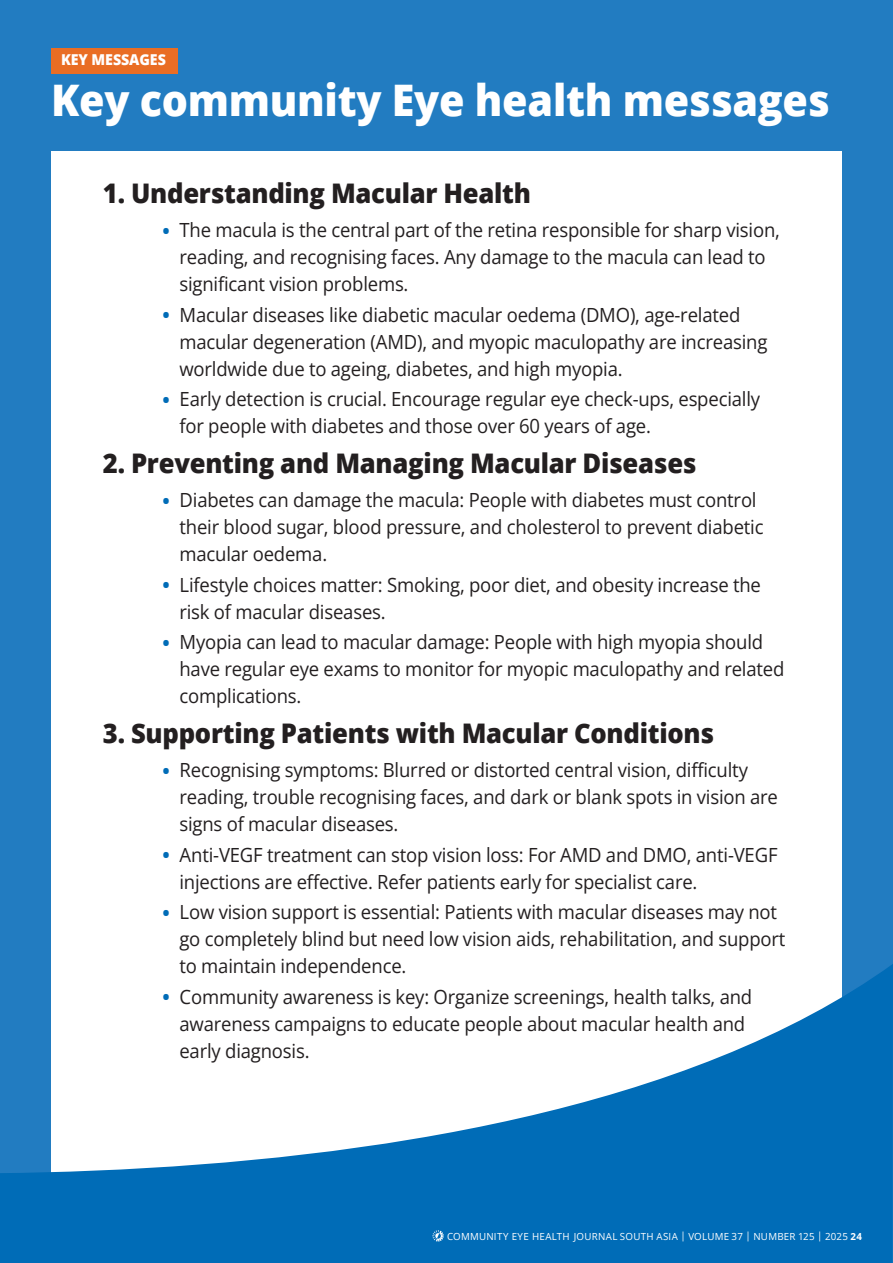
<style>
.page{position:relative;width:893px;height:1263px;background:#227cc1}
.page>*{position:absolute;margin:0;border:0;box-sizing:border-box;transform-origin:0 0}
.t1{font:800 43.5px "Open Sans";letter-spacing:-.005em;color:#fff;scale:.95 1}
.t2{font:800 27px "Open Sans";letter-spacing:-.01em;color:#231f20;scale:.95 1}
.t3{font:19.5px/27px "Open Sans";letter-spacing:-.01em;color:#231f20;scale:.95 1}
.t4{font:800 15px "Open Sans";letter-spacing:-.005em;color:#fff;scale:.95 1}
.t5{font:9.75px "Open Sans";letter-spacing:.025em;color:#fff}
.s1{font-weight:700;color:#006cb7}
.s2{font-weight:700}
</style>
<div class="page">
<div style="left:51px;top:151px;width:791px;height:1052px;background:#fff"></div>
<svg style="left:0;top:964px;width:893px;height:299px"></svg>
<svg style="left:432px;top:1230px;width:12px;height:11px"></svg>
<div style="left:51px;top:48px;width:127px;height:26px;background:#e96d24"></div>
<p class="t4" style="left:61px;top:48px;width:112px">KEY MESSAGES</p>
<h1 class="t1" style="left:51px;top:67px;width:821px">Key community Eye health messages</h1>
<h2 class="t2" style="left:103px;top:173px;width:452px">1. Understanding Macular Health</h2>
<p class="t3" style="left:179px;top:216px;width:634px;text-indent:-17px"><span class="s1">•</span> The macula is the central part of the retina responsible for sharp vision, reading, and recognising faces. Any damage to the macula can lead to significant vision problems.</p>
<p class="t3" style="left:179px;top:301px;width:620px;text-indent:-17px"><span class="s1">•</span> Macular diseases like diabetic macular oedema (DMO), age-related macular degeneration (AMD), and myopic maculopathy are increasing worldwide due to ageing, diabetes, and high myopia.</p>
<p class="t3" style="left:179px;top:385px;width:613px;text-indent:-17px"><span class="s1">•</span> Early detection is crucial. Encourage regular eye check-ups, especially for people with diabetes and those over 60 years of age.</p>
<h2 class="t2" style="left:103px;top:443px;width:626px">2. Preventing and Managing Macular Diseases</h2>
<p class="t3" style="left:179px;top:486px;width:616px;text-indent:-17px"><span class="s1">•</span> Diabetes can damage the macula: People with diabetes must control their blood sugar, blood pressure, and cholesterol to prevent diabetic macular oedema.</p>
<p class="t3" style="left:179px;top:571px;width:614px;text-indent:-17px"><span class="s1">•</span> Lifestyle choices matter: Smoking, poor diet, and obesity increase the risk of macular diseases.</p>
<p class="t3" style="left:179px;top:628px;width:638px;text-indent:-17px"><span class="s1">•</span> Myopia can lead to macular damage: People with high myopia should have regular eye exams to monitor for myopic maculopathy and related complications.</p>
<h2 class="t2" style="left:103px;top:713px;width:645px">3. Supporting Patients with Macular Conditions</h2>
<p class="t3" style="left:179px;top:756px;width:632px;text-indent:-17px"><span class="s1">•</span> Recognising symptoms: Blurred or distorted central vision, difficulty reading, trouble recognising faces, and dark or blank spots in vision are signs of macular diseases.</p>
<p class="t3" style="left:179px;top:841px;width:631px;text-indent:-17px"><span class="s1">•</span> Anti-VEGF treatment can stop vision loss: For AMD and DMO, anti-VEGF injections are effective. Refer patients early for specialist care.</p>
<p class="t3" style="left:179px;top:898px;width:639px;text-indent:-17px"><span class="s1">•</span> Low vision support is essential: Patients with macular diseases may not go completely blind but need low vision aids, rehabilitation, and support to maintain independence.</p>
<p class="t3" style="left:179px;top:982px;width:604px;text-indent:-17px"><span class="s1">•</span> Community awareness is key: Organize screenings, health talks, and awareness campaigns to educate people about macular health and early diagnosis.</p>
<p class="t5" style="left:447px;top:1229px;width:417px">COMMUNITY EYE HEALTH JOURNAL SOUTH ASIA | VOLUME 37 | NUMBER 125 | 2025 <span class="s2">24</span></p>
</div>
